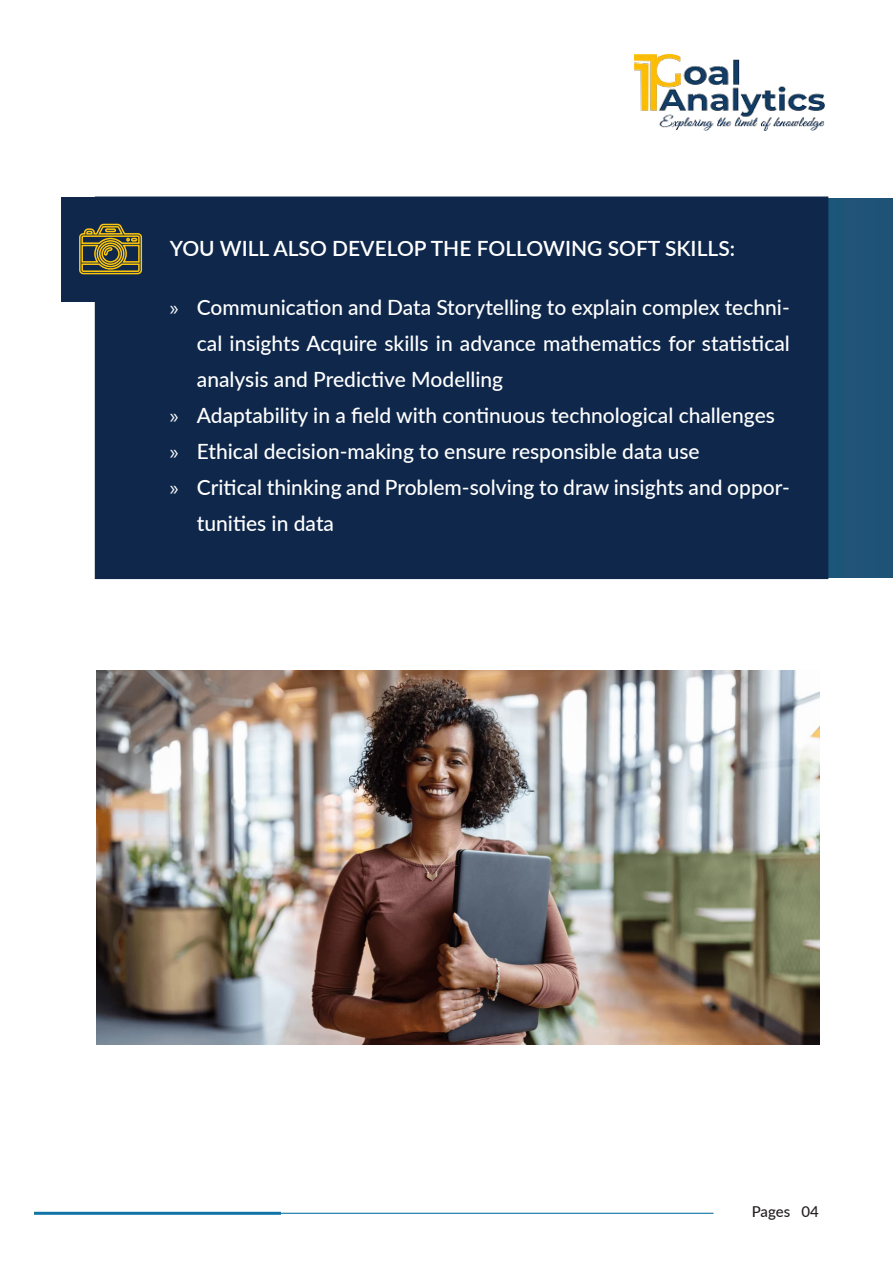
<style>
.page{position:relative;width:893px;height:1263px;background:#fff}
.page>*{position:absolute;margin:0;border:0;box-sizing:border-box;transform-origin:0 0}
.t1{font:500 21px/36px "Lato";color:#fff;text-align:justify}
.Body_Text{font:600 21px "Lato";color:#fff}
.t2{font:500 15px "Lato";color:#231f20}
.s1{font-family:"Myriad Pro";font-weight:400}
</style>
<div class="page">
<div style="left:111px;top:198px;width:782px;height:380px;background:#1f5378"></div>
<div style="left:95px;top:196px;width:733px;height:383px;background:#0e274a;border:2px solid #0e274a"></div>
<div style="left:61px;top:197px;width:100px;height:104px;background:#0e274a"></div>
<svg style="left:79px;top:223px;width:64px;height:52px"></svg>
<img style="left:635px;top:54px;width:190px;height:76px">
<hr style="left:246px;top:1213px;width:467px;height:1px;background:#1174a7">
<hr style="left:34px;top:1212px;width:247px;height:3px;background:#1174a7">
<img style="left:96px;top:670px;width:723px;height:374px">
<p class="Body_Text" style="left:170px;top:233px;width:567px">YOU WILL ALSO DEVELOP THE FOLLOWING SOFT SKILLS:</p>
<p class="t1" style="left:197px;top:289px;width:595px;text-indent:-27px"><span class="s1">»</span> Communication and Data Storytelling to explain complex techni&shy;cal insights Acquire skills in advance mathematics for statistical analysis and Predictive Modelling</p>
<p class="t1" style="left:170px;top:397px;width:607px"><span class="s1">»</span> Adaptability in a field with continuous technological challenges</p>
<p class="t1" style="left:170px;top:433px;width:531px"><span class="s1">»</span> Ethical decision-making to ensure responsible data use</p>
<p class="t1" style="left:197px;top:469px;width:595px;text-indent:-27px"><span class="s1">»</span> Critical thinking and Problem-solving to draw insights and oppor&shy;tunities in data</p>
<p class="t2" style="left:752px;top:1200px;width:69px">Pages 04</p>
</div>
